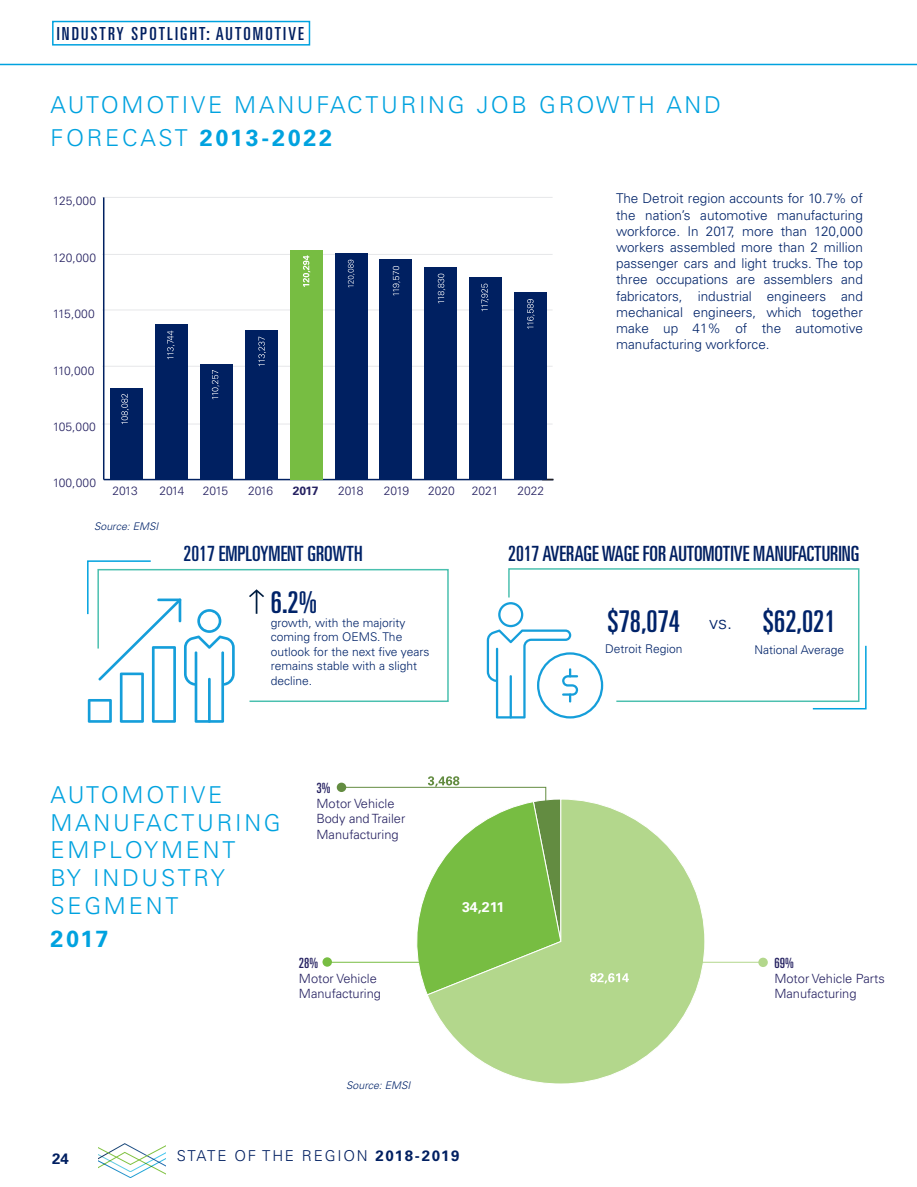
<style>
.page{position:relative;width:917px;height:1187px;background:#fff}
.page>*{position:absolute;margin:0;border:0;box-sizing:border-box;transform-origin:0 0}
.t1{font:ultra-condensed 30px "Univers LT Std";color:#002369}
.t2{font:300 23.25px "Univers LT Std";letter-spacing:.12em;color:#00a2df}
.t3{font:700 23.25px "Univers LT Std";letter-spacing:.12em;color:#00a2df}
.t4{font:ultra-condensed 21px "Univers LT Std";color:#001f61}
.t5{font:ultra-condensed 21px "Univers LT Std";color:#002369}
.t6{font:ultra-condensed 18px "Univers LT Std";letter-spacing:.12em;color:#001f61}
.t7{font:300 18px "Univers LT Std";color:#002369}
.t8{font:300 15px "Univers LT Std";letter-spacing:.12em;color:#001f61}
.t9{font:700 15px "Univers LT Std";color:#001f61}
.t10{font:ultra-condensed 14.1px "Univers LT Std";color:#252161}
.t11{font:700 14.1px "Univers LT Std";color:#fff}
.t12{font:300 13.5px/16.2px "Univers LT Std";color:#002369;text-align:justify}
.t13{font:300 12.75px/15.3px "Univers LT Std";color:#252161}
.t14{font:300 12px/14.4px "Univers LT Std";color:#002369}
.t15{font:300 12px "Univers LT Std";color:#252161}
.t16{font:700 12px "Univers LT Std";color:#252161}
.t17{font:italic 300 10.5px "Univers LT Std";color:#002369}
.s1{font-weight:300}
.s2{font-weight:700}
</style>
<div class="page">
<hr style="left:0;top:64px;width:916px;height:1px;background:#00a2df">
<svg style="left:98px;top:1143px;width:67px;height:35px"></svg>
<div style="left:52px;top:21px;width:258px;height:25px;border:2px solid #00a2df"></div>
<hr style="left:102px;top:197px;width:450px;height:1px;background:#e6e7e9">
<hr style="left:102px;top:254px;width:450px;height:1px;background:#e6e7e9">
<hr style="left:102px;top:309px;width:450px;height:1px;background:#e6e7e9">
<hr style="left:102px;top:366px;width:450px;height:1px;background:#e6e7e9">
<hr style="left:102px;top:423px;width:450px;height:1px;background:#e6e7e9">
<hr style="left:104px;top:479px;width:449px;height:1px;background:#002061">
<hr style="left:103px;top:197px;width:1px;height:282px;background:#002061">
<hr style="left:148px;top:197px;width:1px;height:282px;background:#231f20">
<hr style="left:193px;top:197px;width:1px;height:282px;background:#231f20">
<hr style="left:238px;top:197px;width:1px;height:282px;background:#231f20">
<hr style="left:283px;top:197px;width:1px;height:282px;background:#231f20">
<hr style="left:328px;top:197px;width:1px;height:282px;background:#231f20">
<hr style="left:372px;top:197px;width:2px;height:282px;background:#231f20">
<hr style="left:417px;top:197px;width:2px;height:282px;background:#231f20">
<hr style="left:462px;top:197px;width:2px;height:282px;background:#231f20">
<hr style="left:507px;top:197px;width:2px;height:282px;background:#231f20">
<hr style="left:552px;top:197px;width:2px;height:282px;background:#231f20">
<svg style="left:547px;top:309px;width:6px;height:2px"></svg>
<div style="left:110px;top:388px;width:32px;height:91px;background:#002061"></div>
<div style="left:155px;top:324px;width:32px;height:155px;background:#002061"></div>
<div style="left:200px;top:364px;width:32px;height:115px;background:#002061"></div>
<div style="left:245px;top:330px;width:32px;height:149px;background:#002061"></div>
<div style="left:290px;top:250px;width:32px;height:229px;background:#77bd42"></div>
<div style="left:335px;top:253px;width:32px;height:226px;background:#002061"></div>
<div style="left:379px;top:259px;width:33px;height:220px;background:#002061"></div>
<div style="left:424px;top:267px;width:33px;height:212px;background:#002061"></div>
<div style="left:469px;top:277px;width:33px;height:202px;background:#002061"></div>
<div style="left:514px;top:292px;width:33px;height:187px;background:#002061"></div>
<svg style="left:121px;top:394px;width:8px;height:30px"></svg>
<svg style="left:167px;top:330px;width:7px;height:29px"></svg>
<svg style="left:212px;top:370px;width:7px;height:29px"></svg>
<svg style="left:258px;top:336px;width:8px;height:30px"></svg>
<svg style="left:392px;top:266px;width:8px;height:29px"></svg>
<svg style="left:437px;top:273px;width:8px;height:30px"></svg>
<svg style="left:481px;top:283px;width:7px;height:28px"></svg>
<svg style="left:527px;top:299px;width:7px;height:29px"></svg>
<svg style="left:348px;top:260px;width:6px;height:27px"></svg>
<svg style="left:303px;top:255px;width:7px;height:32px"></svg>
<svg style="left:428px;top:799px;width:277px;height:285px"></svg>
<hr style="left:650px;top:961px;width:110px;height:1px;background:#b3d78c">
<hr style="left:327px;top:961px;width:124px;height:1px;background:#77bd42">
<div style="left:758px;top:957px;width:9px;height:9px;background:#b3d78c;border-radius:50%"></div>
<div style="left:322px;top:957px;width:10px;height:9px;background:#77bd42;border-radius:50%"></div>
<svg style="left:590px;top:972px;width:38px;height:11px"></svg>
<svg style="left:340px;top:776px;width:221px;height:219px"></svg>
<div style="left:336px;top:782px;width:10px;height:9px;background:#638c41;border-radius:50%"></div>
<svg style="left:235px;top:568px;width:214px;height:134px"></svg>
<svg style="left:486px;top:602px;width:113px;height:116px"></svg>
<svg style="left:507px;top:568px;width:352px;height:134px"></svg>
<svg style="left:249px;top:589px;width:15px;height:24px"></svg>
<svg style="left:87px;top:560px;width:148px;height:162px"></svg>
<svg style="left:811px;top:644px;width:56px;height:66px"></svg>
<div style="left:379px;top:969px;width:34px;height:18px;background:#fff"></div>
<p class="t6" style="left:57px;top:23px;width:248px">INDUSTRY SPOTLIGHT: AUTOMOTIVE</p>
<p class="t2" style="left:50px;top:91px;width:672px">AUTOMOTIVE MANUFACTURING JOB GROWTH AND</p>
<p class="t3" style="left:50px;top:124px;width:283px"><span class="s1">FORECAST</span> 2013-2022</p>
<p class="t15" style="left:53px;top:194px;width:45px">125,000</p>
<p class="t15" style="left:53px;top:250px;width:45px">120,000</p>
<p class="t15" style="left:53px;top:306px;width:43px">115,000</p>
<p class="t15" style="left:53px;top:363px;width:43px">110,000</p>
<p class="t15" style="left:53px;top:419px;width:44px">105,000</p>
<p class="t15" style="left:53px;top:476px;width:45px">100,000</p>
<p class="t15" style="left:112px;top:483px;width:27px">2013</p>
<p class="t15" style="left:159px;top:483px;width:27px">2014</p>
<p class="t15" style="left:203px;top:483px;width:27px">2015</p>
<p class="t15" style="left:248px;top:483px;width:27px">2016</p>
<p class="t16" style="left:293px;top:483px;width:27px">2017</p>
<p class="t15" style="left:338px;top:483px;width:27px">2018</p>
<p class="t15" style="left:384px;top:483px;width:27px">2019</p>
<p class="t15" style="left:428px;top:483px;width:28px">2020</p>
<p class="t15" style="left:471px;top:483px;width:28px">2021</p>
<p class="t15" style="left:517px;top:483px;width:28px">2022</p>
<p class="t17" style="left:94px;top:519px;width:66px">Source: EMSI</p>
<p class="t12" style="left:616px;top:190px;width:248px">The Detroit region accounts for 10.7% of the nation’s automotive manufacturing workforce. In 2017, more than 120,000 workers assembled more than 2 million passenger cars and light trucks. The top three occupations are assemblers and fabricators, industrial engineers and mechanical engineers, which together make up 41% of the automotive manufacturing workforce.</p>
<p class="t5" style="left:183px;top:541px;width:180px">2017 EMPLOYMENT GROWTH</p>
<p class="t4" style="left:508px;top:541px;width:352px">2017 AVERAGE WAGE FOR AUTOMOTIVE MANUFACTURING</p>
<p class="t1" style="left:271px;top:584px;width:48px">6.2%</p>
<p class="t14" style="left:271px;top:615px;width:160px">growth, with the majority coming from OEMS. The outlook for the next five years remains stable with a slight decline.</p>
<p class="t1" style="left:607px;top:603px;width:74px">$78,074</p>
<p class="t1" style="left:762px;top:603px;width:74px">$62,021</p>
<p class="t14" style="left:754px;top:642px;width:91px">National Average</p>
<p class="t7" style="left:709px;top:611px;width:25px">vs.</p>
<p class="t14" style="left:605px;top:642px;width:79px">Detroit Region</p>
<p class="t2" style="left:50px;top:780px;width:173px">AUTOMOTIVE</p>
<p class="t2" style="left:50px;top:808px;width:232px">MANUFACTURING</p>
<p class="t2" style="left:50px;top:836px;width:186px">EMPLOYMENT</p>
<p class="t2" style="left:50px;top:864px;width:176px">BY INDUSTRY</p>
<p class="t2" style="left:50px;top:891px;width:129px">SEGMENT</p>
<p class="t3" style="left:50px;top:924px;width:60px">2017</p>
<p class="t10" style="left:316px;top:779px;width:16px">3%</p>
<p class="t13" style="left:316px;top:795px;width:90px">Motor Vehicle<br>Body and Trailer<br>Manufacturing</p>
<p class="t10" style="left:299px;top:954px;width:21px">28%</p>
<p class="t13" style="left:299px;top:970px;width:112px">Motor Vehicle Parts<br>Manufacturing</p>
<p class="t17" style="left:346px;top:1078px;width:66px">Source: EMSI</p>
<p class="t11" style="left:462px;top:898px;width:44px">34,211</p>
<p class="t9" style="left:52px;top:1149px;width:18px">24</p>
<p class="t8" style="left:177px;top:1146px;width:284px">STATE OF THE REGION <span class="s2">2018-2019</span></p>
<p class="t10" style="left:774px;top:954px;width:21px">69%</p>
<p class="t13" style="left:774px;top:970px;width:112px">Motor Vehicle Parts<br>Manufacturing</p>
</div>
